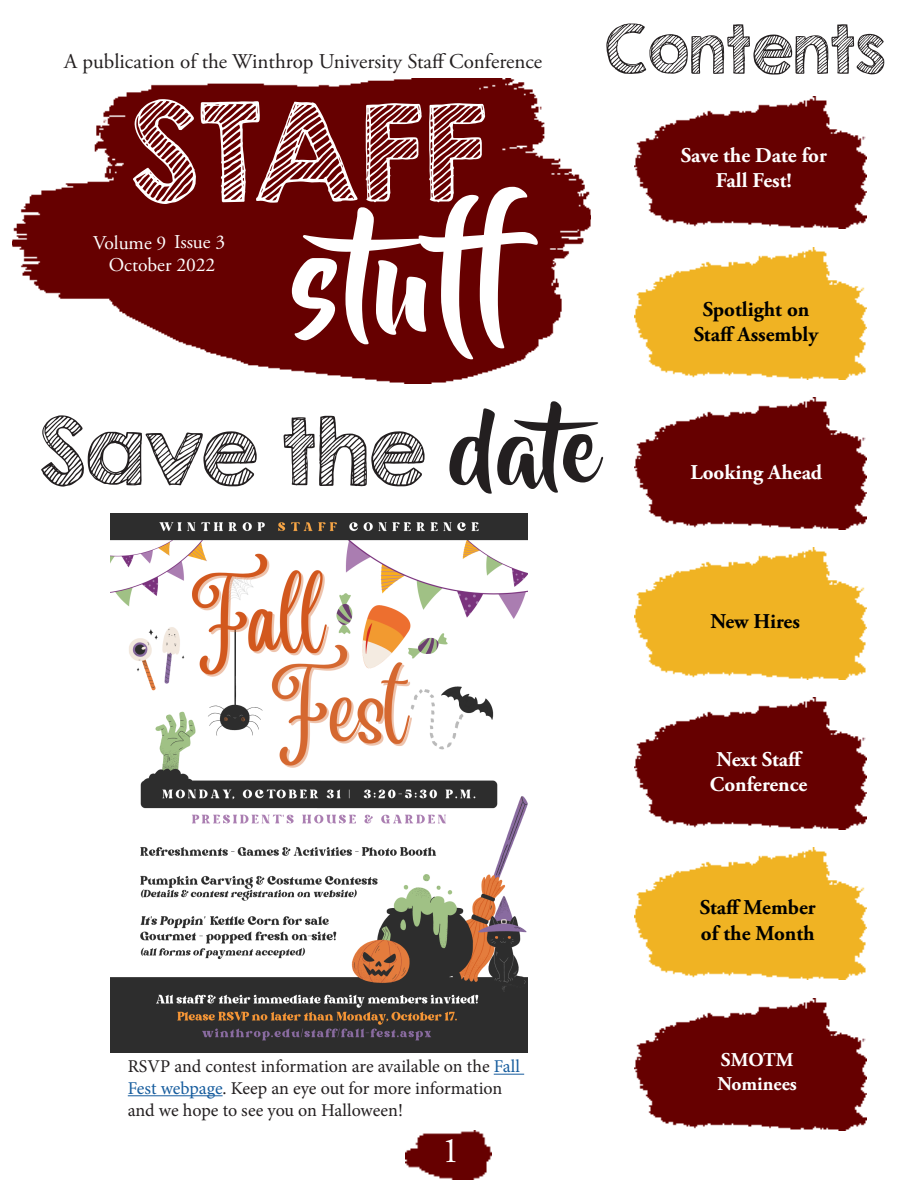
<style>
.page{position:relative;width:918px;height:1188px;background:#fff}
.page>*{position:absolute;margin:0;border:0;box-sizing:border-box;transform-origin:0 0}
.t1{font:135px "Beyond The Mountains";color:#fff}
.t2{font:121.5px "KG Second Chances Sketch";color:#fff}
.t3{font:82.5px "KG Second Chances Sketch";color:#231f20}
.t4{font:60px "KG Second Chances Sketch";color:#231f20}
.t5{font:36px "Adobe Garamond Pro";color:#fff}
.t6{font:700 21px/25.2px "Adobe Garamond Pro";color:#fff;text-align:center}
.t7{font:700 21px/25.2px "Adobe Garamond Pro";color:#000;text-align:center}
.t8{font:21px "Adobe Garamond Pro";color:#231f20}
.t9{font:19.5px "Adobe Garamond Pro";color:#fff}
.t10{font:700 19.5px/23.4px "Adobe Garamond Pro";color:#fff}
.t11{font:18px/21.6px "Minion Pro";letter-spacing:-.005em;color:#231f20}
.s1{font-family:"Beyond The Mountains";font-size:90px}
.s2{color:#175d9e}
</style>
<div class="page">
<img style="left:12px;top:78px;width:579px;height:306px">
<img style="left:405px;top:1130px;width:87px;height:49px">
<img style="left:634px;top:247px;width:233px;height:132px">
<img style="left:634px;top:548px;width:233px;height:131px">
<img style="left:634px;top:848px;width:233px;height:132px">
<img style="left:634px;top:998px;width:233px;height:132px">
<img style="left:634px;top:397px;width:233px;height:132px">
<img style="left:634px;top:698px;width:233px;height:132px">
<img style="left:634px;top:97px;width:233px;height:132px">
<img style="left:110px;top:513px;width:418px;height:540px">
<hr style="left:494px;top:1074px;width:30px;height:1px;background:#175d9e">
<hr style="left:128px;top:1095px;width:95px;height:1px;background:#175d9e">
<p class="t8" style="left:64px;top:49px;width:480px">A publication of the Winthrop University Staff Conference</p>
<p class="t2" style="left:132px;top:75px;width:357px">STAFF</p>
<p class="t1" style="left:292px;top:207px;width:262px">stuff</p>
<p class="t9" style="left:93px;top:231px;width:134px">Volume 9 Issue 3</p>
<p class="t9" style="left:109px;top:253px;width:108px">October 2022</p>
<p class="t4" style="left:605px;top:11px;width:282px">Contents</p>
<p class="t6" style="left:681px;top:143px;width:148px">Save the Date for<br>Fall Fest!</p>
<p class="t7" style="left:694px;top:297px;width:126px">Spotlight on<br>Staff Assembly</p>
<p class="t3" style="left:40px;top:399px;width:583px">Save the <span class="s1">date</span></p>
<p class="t11" style="left:128px;top:1056px;width:394px">RSVP and contest information are available on the <span class="s2">Fall<br>Fest webpage</span>. Keep an eye out for more information and we hope to see you on Halloween!</p>
<p class="t5" style="left:442px;top:1129px;width:19px">1</p>
<p class="t6" style="left:690px;top:461px;width:133px">Looking Ahead</p>
<p class="t7" style="left:710px;top:609px;width:91px">New Hires</p>
<p class="t6" style="left:710px;top:747px;width:99px">Next Staff<br>Conference</p>
<p class="t7" style="left:700px;top:896px;width:117px;text-align:left">Staff Member of the Month</p>
<p class="t10" style="left:717px;top:1049px;width:81px">SMOTM<br>Nominees</p>
</div>
